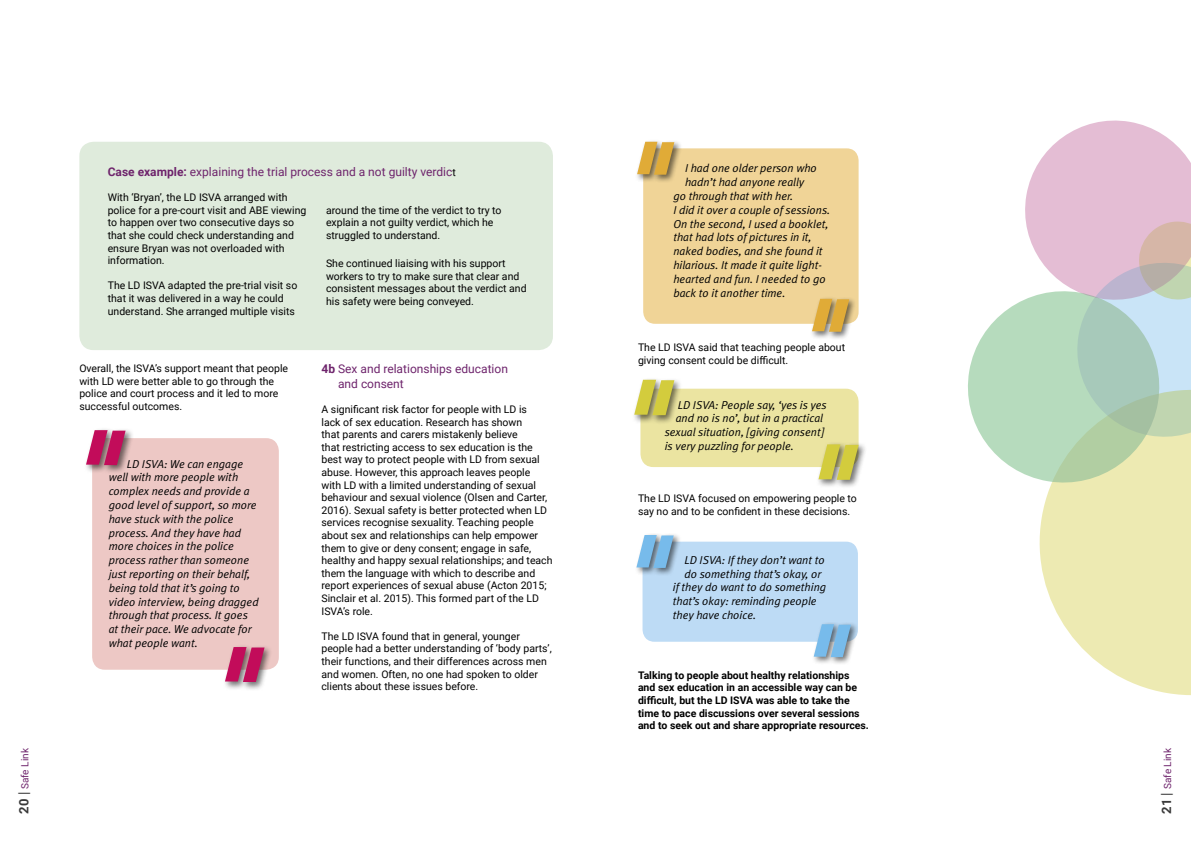
<style>
.page{position:relative;width:1191px;height:842px;background:#fff}
.page>*{position:absolute;margin:0;border:0;box-sizing:border-box;transform-origin:0 0}
.t1{font:12px/14.4px "Roboto";color:#6e246c}
.t2{font:italic 11.5px/13.8px "Meta Plus Normal";color:#000}
.t3{font:10.5px/12.6px "Roboto";color:#000}
.t4{font:700 10.5px/12.6px "Roboto";color:#000}
.t5{font:10px "Roboto";color:#6e246c}
.s1{font-weight:700}
.s2{font-size:10.5px;color:#000}
.s3{font-weight:700;font-size:13px;color:#393939}
.s4{font-size:14px;color:#393939}
</style>
<div class="page">
<div style="left:79px;top:142px;width:474px;height:208px;background:#dfebdc;border-radius:14px"></div>
<svg style="left:968px;top:303px;width:59px;height:172px;fill:#b6dbbd"></svg>
<svg style="left:1027px;top:443px;width:164px;height:252px;fill:#edeab2"></svg>
<svg style="left:1018px;top:120px;width:173px;height:323px"></svg>
<div style="left:92px;top:438px;width:187px;height:232px;background:#edc8c5;border-radius:13px"></div>
<div style="left:84px;top:427px;width:50px;height:47px;background:#000;opacity:.55"></div>
<svg style="left:86px;top:430px;width:40px;height:35px"></svg>
<div style="left:223px;top:644px;width:50px;height:47px;background:#000;opacity:.55"></div>
<svg style="left:225px;top:647px;width:39px;height:35px"></svg>
<div style="left:643px;top:148px;width:215px;height:176px;background:#f0d497;border-radius:12px"></div>
<div style="left:635px;top:139px;width:47px;height:44px;background:#000;opacity:.55"></div>
<svg style="left:637px;top:142px;width:37px;height:33px"></svg>
<div style="left:810px;top:296px;width:47px;height:44px;background:#000;opacity:.55"></div>
<svg style="left:812px;top:299px;width:37px;height:33px"></svg>
<div style="left:640px;top:389px;width:218px;height:78px;background:#ebe4a1;border-radius:13px"></div>
<div style="left:632px;top:377px;width:51px;height:47px;background:#000;opacity:.55"></div>
<svg style="left:634px;top:380px;width:40px;height:35px"></svg>
<div style="left:816px;top:442px;width:51px;height:47px;background:#000;opacity:.55"></div>
<svg style="left:818px;top:444px;width:40px;height:36px"></svg>
<div style="left:642px;top:542px;width:216px;height:100px;background:#bddbf5;border-radius:12px"></div>
<div style="left:634px;top:533px;width:47px;height:43px;background:#000;opacity:.55"></div>
<svg style="left:636px;top:535px;width:37px;height:33px"></svg>
<div style="left:811px;top:622px;width:47px;height:44px;background:#000;opacity:.55"></div>
<svg style="left:813px;top:624px;width:38px;height:33px"></svg>
<p class="t1" style="left:108px;top:164px;width:349px"><span class="s1">Case example:</span> explaining the trial process and a not guilty verdic<span class="s2">t</span></p>
<p class="t3" style="left:108px;top:191px;width:200px">With ‘Bryan’, the LD ISVA arranged with police for a pre-court visit and ABE viewing to happen over two consecutive days so that she could check understanding and ensure Bryan was not overloaded with information.</p>
<p class="t3" style="left:108px;top:279px;width:191px">The LD ISVA adapted the pre-trial visit so that it was delivered in a way he could understand. She arranged multiple visits</p>
<p class="t3" style="left:326px;top:203px;width:177px">around the time of the verdict to try to explain a not guilty verdict, which he struggled to understand.</p>
<p class="t3" style="left:326px;top:256px;width:202px">She continued liaising with his support workers to try to make sure that clear and consistent messages about the verdict and his safety were being conveyed.</p>
<p class="t3" style="left:79px;top:362px;width:210px">Overall, the ISVA’s support meant that people with LD were better able to go through the police and court process and it led to more successful outcomes.</p>
<p class="t1" style="left:338px;top:361px;width:171px;text-indent:-17px"><span class="s1">4b</span> Sex and relationships education and consent</p>
<p class="t3" style="left:321px;top:402px;width:232px">A significant risk factor for people with LD is<br>lack of sex education. Research has shown<br>that parents and carers mistakenly believe<br>that restricting access to sex education is the best way to protect people with LD from sexual abuse. However, this approach leaves people with LD with a limited understanding of sexual behaviour and sexual violence (Olsen and Carter, 2016). Sexual safety is better protected when LD services recognise sexuality. Teaching people about sex and relationships can help empower them to give or deny consent; engage in safe, healthy and happy sexual relationships; and teach them the language with which to describe and report experiences of sexual abuse (Acton 2015; Sinclair et al. 2015). This formed part of the LD ISVA’s role.</p>
<p class="t3" style="left:321px;top:629px;width:232px">The LD ISVA found that in general, younger people had a better understanding of ‘body parts’, their functions, and their differences across men and women. Often, no one had spoken to older clients about these issues before.</p>
<p class="t2" style="left:109px;top:457px;width:152px;text-indent:18px">LD ISVA: We can engage well with more people with complex needs and provide a good level of support, so more have stuck with the police process. And they have had more choices in the police process rather than someone just reporting on their behalf, being told that it’s going to video interview, being dragged through that process. It goes at their pace. We advocate for what people want.</p>
<p class="t2" style="left:685px;top:161px;width:133px">I had one older person who</p>
<p class="t2" style="left:685px;top:175px;width:121px">hadn’t had anyone really</p>
<p class="t2" style="left:673px;top:189px;width:121px">go through that with her.</p>
<p class="t2" style="left:673px;top:203px;width:158px">I did it over a couple of sessions.</p>
<p class="t2" style="left:673px;top:217px;width:157px">On the second, I used a booklet,</p>
<p class="t2" style="left:673px;top:230px;width:140px">that had lots of pictures in it,</p>
<p class="t2" style="left:673px;top:244px;width:151px">naked bodies, and she found it</p>
<p class="t2" style="left:673px;top:258px;width:150px">hilarious. It made it quite light-</p>
<p class="t2" style="left:673px;top:272px;width:154px">hearted and fun. I needed to go</p>
<p class="t2" style="left:673px;top:286px;width:114px">back to it another time.</p>
<p class="t3" style="left:638px;top:341px;width:209px">The LD ISVA said that teaching people about giving consent could be difficult.</p>
<p class="t2" style="left:678px;top:397px;width:150px">LD ISVA: People say, ‘yes is yes</p>
<p class="t2" style="left:676px;top:411px;width:149px">and no is no’, but in a practical</p>
<p class="t2" style="left:665px;top:425px;width:160px">sexual situation, [giving consent]</p>
<p class="t2" style="left:665px;top:439px;width:131px">is very puzzling for people.</p>
<p class="t3" style="left:638px;top:492px;width:220px">The LD ISVA focused on empowering people to say no and to be confident in these decisions.</p>
<p class="t2" style="left:684px;top:553px;width:142px">LD ISVA: If they don’t want to</p>
<p class="t2" style="left:684px;top:566px;width:138px">do something that’s okay, or</p>
<p class="t2" style="left:673px;top:580px;width:155px">if they do want to do something</p>
<p class="t2" style="left:673px;top:594px;width:145px">that’s okay: reminding people</p>
<p class="t2" style="left:673px;top:608px;width:85px">they have choice.</p>
<p class="t4" style="left:638px;top:668px;width:232px">Talking to people about healthy relationships and sex education in an accessible way can be difficult, but the LD ISVA was able to take the time to pace discussions over several sessions and to seek out and share appropriate resources.</p>
<p class="t5" style="left:18px;top:814px;width:67px;rotate:-90deg"><span class="s3">20</span> <span class="s4">|</span> Safe Link</p>
<p class="t5" style="left:1160px;top:814px;width:67px;rotate:-90deg"><span class="s3">21</span> <span class="s4">|</span> Safe Link</p>
</div>
